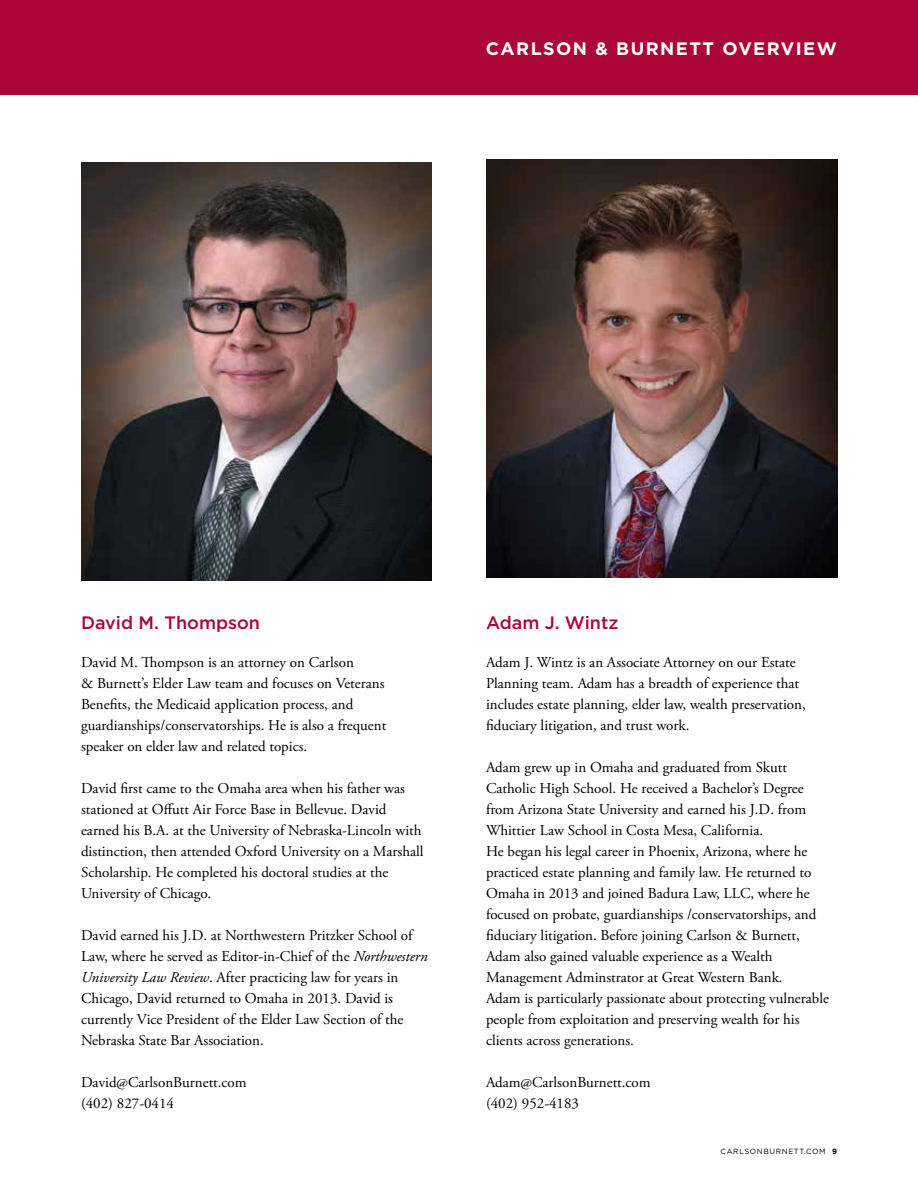
<style>
.page{position:relative;width:918px;height:1188px;background:#fff}
.page>*{position:absolute;margin:0;border:0;box-sizing:border-box;transform-origin:0 0}
.t1{font:500 18px "Gotham";color:#ab0635}
.t2{font:700 18px "Gotham";letter-spacing:.08em;color:#fff}
.t3{font:15px/21px "Adobe Garamond Pro";color:#000}
.t4{font:7.5px "Gotham";letter-spacing:.08em;color:#000}
.s1{font-style:italic}
.s2{font-weight:700}
</style>
<div class="page">
<div style="left:0;top:0;width:918px;height:94px;background:#ab0635"></div>
<img style="left:81px;top:162px;width:351px;height:418px">
<img style="left:486px;top:159px;width:351px;height:419px">
<p class="t2" style="left:486px;top:39px;width:353px">CARLSON &amp; BURNETT OVERVIEW</p>
<p class="t1" style="left:81px;top:613px;width:181px">David M. Thompson</p>
<p class="t3" style="left:81px;top:652px;width:307px">David M. Thompson is an attorney on Carlson<br>&amp; Burnett’s Elder Law team and focuses on Veterans Benefits, the Medicaid application process, and guardianships/conservatorships. He is also a frequent speaker on elder law and related topics.</p>
<p class="t3" style="left:81px;top:778px;width:344px">David first came to the Omaha area when his father was stationed at Offutt Air Force Base in Bellevue. David earned his B.A. at the University of Nebraska-Lincoln with distinction, then attended Oxford University on a Marshall Scholarship. He completed his doctoral studies at the University of Chicago.</p>
<p class="t3" style="left:81px;top:925px;width:348px">David earned his J.D. at Northwestern Pritzker School of Law, where he served as Editor-in-Chief of the <span class="s1">Northwestern University Law Review</span>. After practicing law for years in Chicago, David returned to Omaha in 2013. David is currently Vice President of the Elder Law Section of the Nebraska State Bar Association.</p>
<p class="t3" style="left:81px;top:1072px;width:167px">David@CarlsonBurnett.com (402) 827-0414</p>
<p class="t1" style="left:486px;top:613px;width:134px">Adam J. Wintz</p>
<p class="t3" style="left:486px;top:652px;width:321px">Adam J. Wintz is an Associate Attorney on our Estate Planning team. Adam has a breadth of experience that includes estate planning, elder law, wealth preservation, fiduciary litigation, and trust work.</p>
<p class="t3" style="left:486px;top:757px;width:345px">Adam grew up in Omaha and graduated from Skutt Catholic High School. He received a Bachelor’s Degree from Arizona State University and earned his J.D. from Whittier Law School in Costa Mesa, California.<br>He began his legal career in Phoenix, Arizona, where he practiced estate planning and family law. He returned to Omaha in 2013 and joined Badura Law, LLC, where he focused on probate, guardianships /conservatorships, and fiduciary litigation. Before joining Carlson &amp; Burnett, Adam also gained valuable experience as a Wealth Management Adminstrator at Great Western Bank.<br>Adam is particularly passionate about protecting vulnerable people from exploitation and preserving wealth for his clients across generations.</p>
<p class="t3" style="left:486px;top:1072px;width:166px">Adam@CarlsonBurnett.com (402) 952-4183</p>
<p class="t4" style="left:721px;top:1147px;width:118px">CARLSONBURNETT.COM <span class="s2">9</span></p>
</div>
